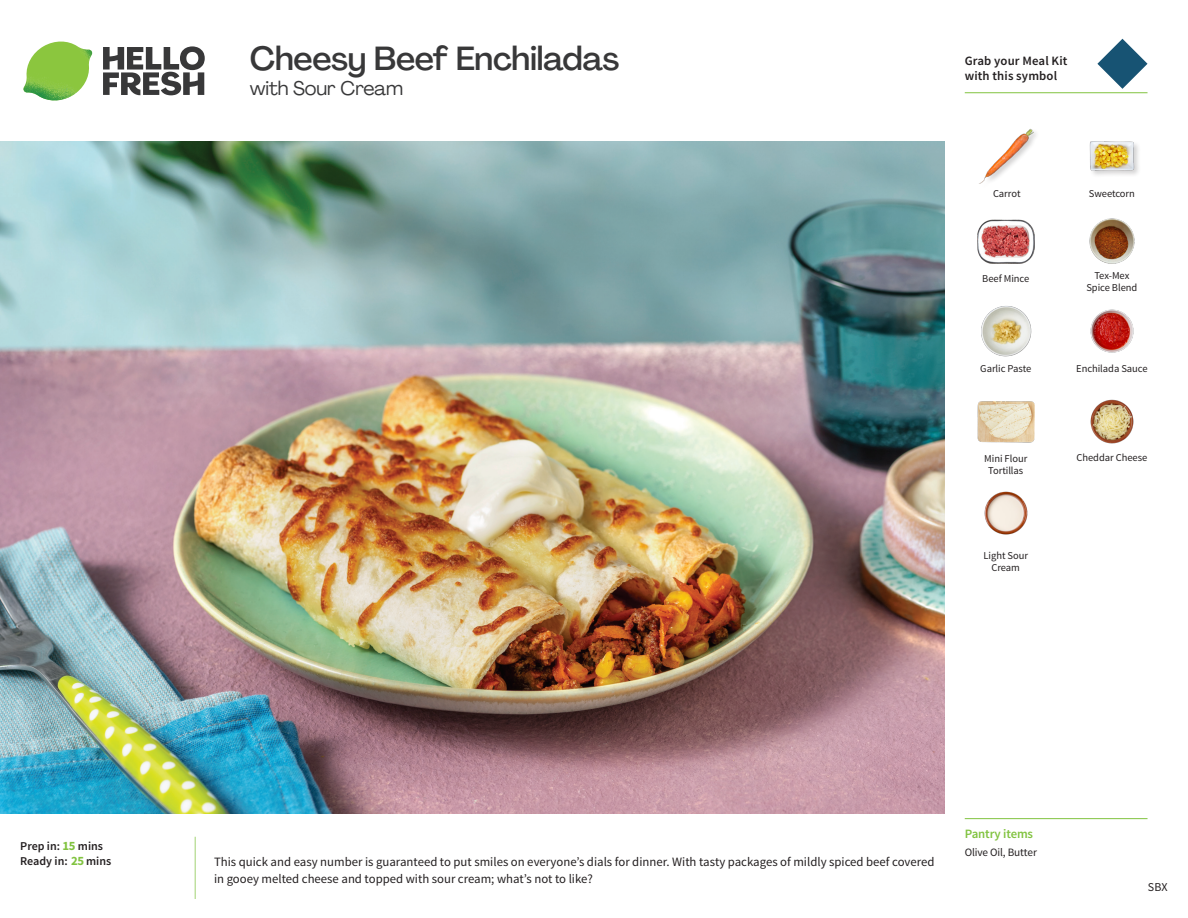
<style>
.page{position:relative;width:1188px;height:918px;background:#fff}
.page>*{position:absolute;margin:0;border:0;box-sizing:border-box;transform-origin:0 0}
._15_Titel_UK{font:500 33px "Agrandir";letter-spacing:-.01em;color:#383839}
._15_Titel_UK-2{font:19.5px "Agrandir";letter-spacing:-.01em;color:#383839}
.Step_6_Text_AU{font:12.75px/16.5px "Source Sans Pro";color:#231f20}
.t1{font:600 12.75px/15px "Source Sans Pro";letter-spacing:.01em;color:#231f20}
._04_Headers_Front{font:600 12.75px "Source Sans Pro";letter-spacing:-.01em;color:#81c340}
._04_Intro{font:600 12px "Source Sans Pro";color:#231f20}
.t2{font:12px "Source Sans Pro";color:#231f20}
._05_Pantry{font:11.25px "Source Sans Pro";letter-spacing:-.01em;color:#231f20}
._18_FRONT_ingredients{font:10.5px/12px "Source Sans Pro";letter-spacing:-.005em;color:#231f20;text-align:center}
.s1{font-weight:700;font-size:12.75px;color:#81c340}
</style>
<div class="page">
<svg style="left:103px;top:46px;width:102px;height:49px"></svg>
<img style="left:23px;top:42px;width:69px;height:59px">
<img style="left:0;top:142px;width:945px;height:672px">
<img style="left:977px;top:401px;width:57px;height:42px">
<img style="left:984px;top:491px;width:44px;height:44px">
<img style="left:977px;top:219px;width:57px;height:45px">
<img style="left:1090px;top:399px;width:44px;height:45px">
<img style="left:1090px;top:309px;width:44px;height:44px">
<img style="left:981px;top:306px;width:50px;height:50px">
<img style="left:1089px;top:218px;width:46px;height:46px">
<img style="left:979px;top:128px;width:55px;height:56px">
<img style="left:1089px;top:141px;width:50px;height:34px">
<hr style="left:965px;top:818px;width:183px;height:1px;background:#81c340">
<hr style="left:965px;top:92px;width:183px;height:1px;background:#81c340">
<svg style="left:1097px;top:39px;width:51px;height:50px"></svg>
<p class="_04_Intro" style="left:20px;top:839px;width:84px">Prep in: <span class="s1">15</span> mins</p>
<p class="_04_Intro" style="left:20px;top:854px;width:93px">Ready in: <span class="s1">25</span> mins</p>
<p class="_15_Titel_UK" style="left:250px;top:38px;width:371px">Cheesy Beef Enchiladas</p>
<p class="_15_Titel_UK-2" style="left:250px;top:76px;width:155px">with Sour Cream</p>
<p class="t1" style="left:965px;top:53px;width:104px">Grab your Meal Kit with this symbol</p>
<p class="_18_FRONT_ingredients" style="left:993px;top:188px;width:29px">Carrot</p>
<p class="_18_FRONT_ingredients" style="left:1089px;top:188px;width:48px">Sweetcorn</p>
<p class="_18_FRONT_ingredients" style="left:982px;top:273px;width:48px">Beef Mince</p>
<p class="_18_FRONT_ingredients" style="left:1086px;top:269px;width:52px">Tex-Mex<br>Spice Blend</p>
<p class="_18_FRONT_ingredients" style="left:980px;top:363px;width:53px">Garlic Paste</p>
<p class="_18_FRONT_ingredients" style="left:1076px;top:363px;width:73px">Enchilada Sauce</p>
<p class="_18_FRONT_ingredients" style="left:984px;top:453px;width:45px">Mini Flour<br>Tortillas</p>
<p class="_18_FRONT_ingredients" style="left:984px;top:549px;width:46px">Light Sour<br>Cream</p>
<p class="_18_FRONT_ingredients" style="left:1077px;top:452px;width:72px">Cheddar Cheese</p>
<p class="Step_6_Text_AU" style="left:214px;top:854px;width:722px">This quick and easy number is guaranteed to put smiles on everyone’s dials for dinner. With tasty packages of mildly spiced beef covered in gooey melted cheese and topped with sour cream; what’s not to like?</p>
<p class="_04_Headers_Front" style="left:965px;top:826px;width:70px">Pantry items</p>
<p class="_05_Pantry" style="left:965px;top:845px;width:74px">Olive Oil, Butter</p>
<p class="t2" style="left:1148px;top:879px;width:21px">SBX</p>
</div>
